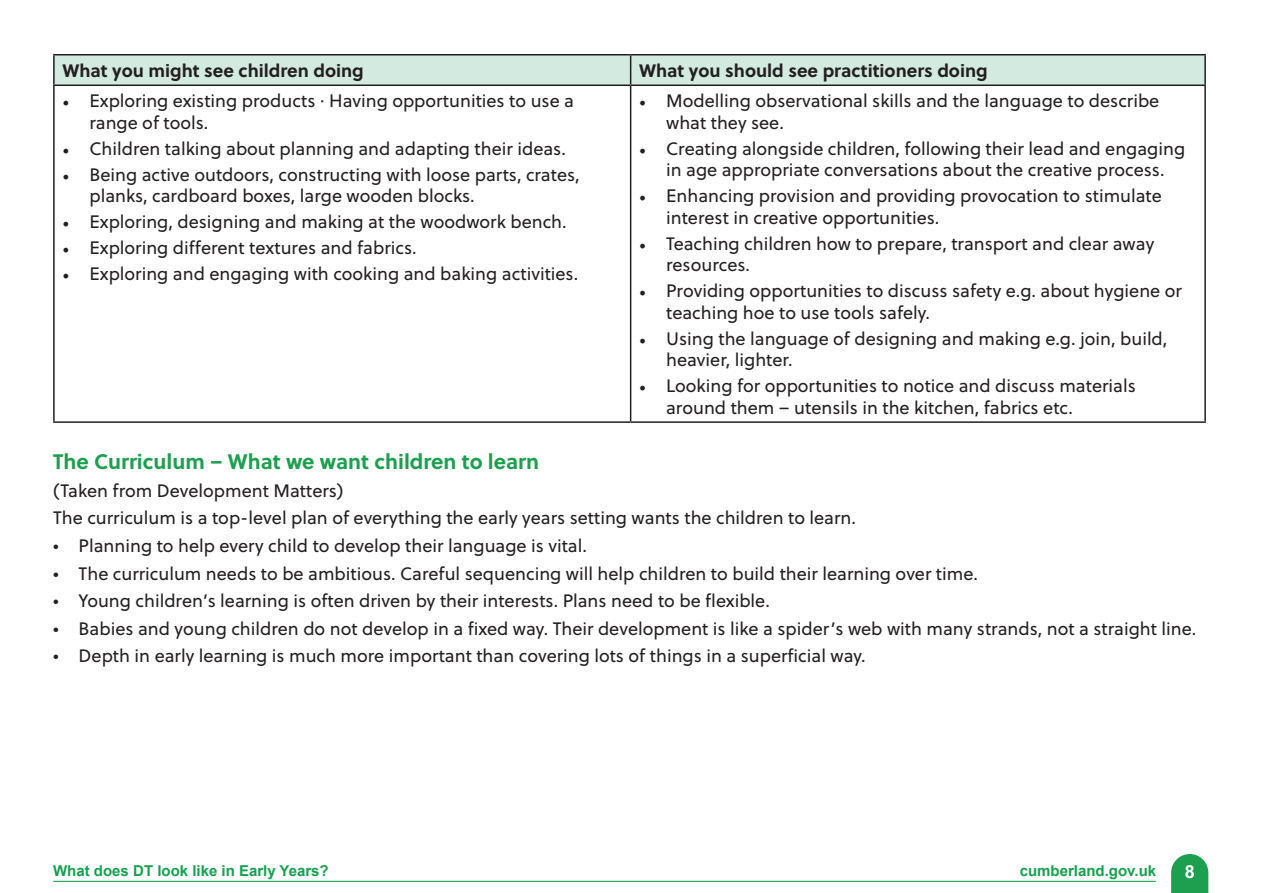
<style>
.page{position:relative;width:1263px;height:893px;background:#fff}
.page>*{position:absolute;margin:0;border:0;box-sizing:border-box;transform-origin:0 0}
.t1{font:700 21px "Soleil";color:#1c9f4f}
.t2{font:18px/21.6px "Soleil";color:#231f20}
.t3{font:700 18px "Soleil";color:#231f20}
.t4{font:700 18px "Arial";color:#fff}
.t5{font:700 15px "Arial";color:#16a14e}
.s1{font-family:"Minion Pro"}
</style>
<div class="page">
<hr style="left:53px;top:881px;width:1103px;height:1px;background:#16a14e">
<svg style="left:1171px;top:854px;width:37px;height:39px"></svg>
<div style="left:55px;top:56px;width:1149px;height:29px;background:#d2eae0"></div>
<hr style="left:53px;top:54px;width:578px;height:2px;background:#231f20">
<hr style="left:53px;top:55px;width:2px;height:30px;background:#231f20">
<hr style="left:631px;top:54px;width:575px;height:2px;background:#231f20">
<hr style="left:630px;top:55px;width:1px;height:30px;background:#231f20">
<hr style="left:1204px;top:55px;width:2px;height:30px;background:#231f20">
<hr style="left:53px;top:85px;width:578px;height:1px;background:#231f20">
<hr style="left:53px;top:86px;width:2px;height:335px;background:#231f20">
<hr style="left:631px;top:85px;width:575px;height:1px;background:#231f20">
<hr style="left:630px;top:86px;width:1px;height:335px;background:#231f20">
<hr style="left:1204px;top:86px;width:2px;height:335px;background:#231f20">
<hr style="left:53px;top:421px;width:578px;height:2px;background:#231f20">
<hr style="left:631px;top:421px;width:575px;height:2px;background:#231f20">
<p class="t3" style="left:62px;top:56px;width:303px">What you might see children doing</p>
<p class="t3" style="left:639px;top:56px;width:350px">What you should see practitioners doing</p>
<p class="t2" style="left:89px;top:90px;width:486px;text-indent:-27px"><span class="s1">•</span> Exploring existing products · Having opportunities to use a range of tools.</p>
<p class="t2" style="left:62px;top:137px;width:505px"><span class="s1">•</span> Children talking about planning and adapting their ideas.</p>
<p class="t2" style="left:89px;top:163px;width:492px;text-indent:-27px"><span class="s1">•</span> Being active outdoors, constructing with loose parts, crates, planks, cardboard boxes, large wooden blocks.</p>
<p class="t2" style="left:62px;top:210px;width:506px"><span class="s1">•</span> Exploring, designing and making at the woodwork bench.</p>
<p class="t2" style="left:62px;top:236px;width:356px"><span class="s1">•</span> Exploring different textures and fabrics.</p>
<p class="t2" style="left:62px;top:262px;width:517px"><span class="s1">•</span> Exploring and engaging with cooking and baking activities.</p>
<p class="t2" style="left:666px;top:90px;width:495px;text-indent:-27px"><span class="s1">•</span> Modelling observational skills and the language to describe what they see.</p>
<p class="t2" style="left:639px;top:137px;width:547px;text-align:center"><span class="s1">•</span> Creating alongside children, following their lead and engaging in age appropriate conversations about the creative process.</p>
<p class="t2" style="left:666px;top:185px;width:497px;text-indent:-27px"><span class="s1">•</span> Enhancing provision and providing provocation to stimulate interest in creative opportunities.</p>
<p class="t2" style="left:666px;top:232px;width:490px;text-indent:-27px"><span class="s1">•</span> Teaching children how to prepare, transport and clear away resources.</p>
<p class="t2" style="left:666px;top:279px;width:517px;text-indent:-27px"><span class="s1">•</span> Providing opportunities to discuss safety e.g. about hygiene or teaching hoe to use tools safely.</p>
<p class="t2" style="left:666px;top:327px;width:503px;text-indent:-27px"><span class="s1">•</span> Using the language of designing and making e.g. join, build, heavier, lighter.</p>
<p class="t2" style="left:666px;top:374px;width:471px;text-indent:-27px"><span class="s1">•</span> Looking for opportunities to notice and discuss materials around them – utensils in the kitchen, fabrics etc.</p>
<p class="t1" style="left:53px;top:445px;width:487px">The Curriculum – What we want children to learn</p>
<p class="t2" style="left:53px;top:479px;width:292px">(Taken from Development Matters)</p>
<p class="t2" style="left:53px;top:507px;width:804px">The curriculum is a top-level plan of everything the early years setting wants the children to learn.</p>
<p class="t2" style="left:53px;top:534px;width:535px">• Planning to help every child to develop their language is vital.</p>
<p class="t2" style="left:53px;top:562px;width:926px">• The curriculum needs to be ambitious. Careful sequencing will help children to build their learning over time.</p>
<p class="t2" style="left:53px;top:590px;width:718px">• Young children’s learning is often driven by their interests. Plans need to be flexible.</p>
<p class="t2" style="left:53px;top:617px;width:1145px">• Babies and young children do not develop in a fixed way. Their development is like a spider’s web with many strands, not a straight line.</p>
<p class="t2" style="left:53px;top:645px;width:814px">• Depth in early learning is much more important than covering lots of things in a superficial way.</p>
<p class="t5" style="left:53px;top:861px;width:277px">What does DT look like in Early Years?</p>
<p class="t5" style="left:1020px;top:861px;width:138px">cumberland.gov.uk</p>
<p class="t4" style="left:1185px;top:860px;width:12px">8</p>
</div>
